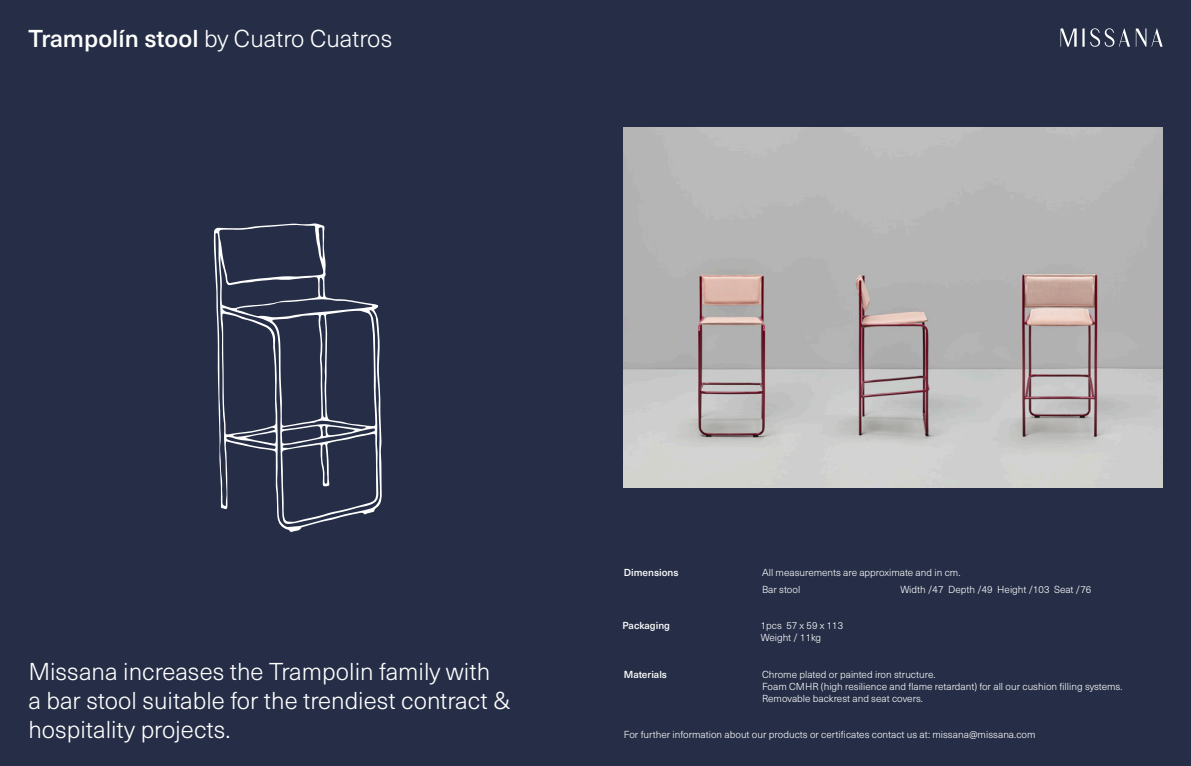
<style>
.page{position:relative;width:1191px;height:766px;background:#fff}
.page>*{position:absolute;margin:0;border:0;box-sizing:border-box;transform-origin:0 0}
.t1{font:300 24px/28.8px "Neue Haas Unica Pro";color:#fff}
.t2{font:300 10px "Neue Haas Unica Pro";color:#fff}
.t3{font:500 10px "Neue Haas Unica Pro";color:#fff}
.s1{font-weight:500}
</style>
<div class="page">
<div style="left:0;top:0;width:1191px;height:765px;background:#252e46"></div>
<svg style="left:214px;top:223px;width:168px;height:309px"></svg>
<img style="left:624px;top:128px;width:538px;height:359px">
<svg style="left:1060px;top:28px;width:16px;height:19px"></svg>
<svg style="left:1082px;top:28px;width:2px;height:19px"></svg>
<svg style="left:1090px;top:28px;width:72px;height:19px"></svg>
<p class="t1" style="left:28px;top:24px;width:365px"><span class="s1">Trampolín stool</span> by Cuatro Cuatros</p>
<p class="t1" style="left:28px;top:657px;width:463px">Missana increases the Trampolin family with</p>
<p class="t1" style="left:28px;top:686px;width:483px">a bar stool suitable for the trendiest contract &amp; hospitality projects.</p>
<p class="t3" style="left:624px;top:566px;width:56px">Dimensions</p>
<p class="t2" style="left:762px;top:566px;width:200px">All measurements are approximate and in cm.</p>
<p class="t2" style="left:762px;top:583px;width:40px">Bar stool</p>
<p class="t2" style="left:900px;top:583px;width:192px">Width /47 Depth /49 Height /103 Seat /76</p>
<p class="t3" style="left:622px;top:619px;width:49px">Packaging</p>
<p class="t2" style="left:760px;top:619px;width:84px">1pcs 57 x 59 x 113</p>
<p class="t2" style="left:760px;top:631px;width:62px">Weight / 11kg</p>
<p class="t3" style="left:624px;top:667px;width:45px">Materials</p>
<p class="t2" style="left:762px;top:667px;width:175px">Chrome plated or painted iron structure.</p>
<p class="t2" style="left:762px;top:679px;width:362px">Foam CMHR (high resilience and flame retardant) for all our cushion filling systems.</p>
<p class="t2" style="left:762px;top:691px;width:162px">Removable backrest and seat covers.</p>
<p class="t2" style="left:624px;top:728px;width:413px">For further information about our products or certificates contact us at: missana@missana.com</p>
</div>
